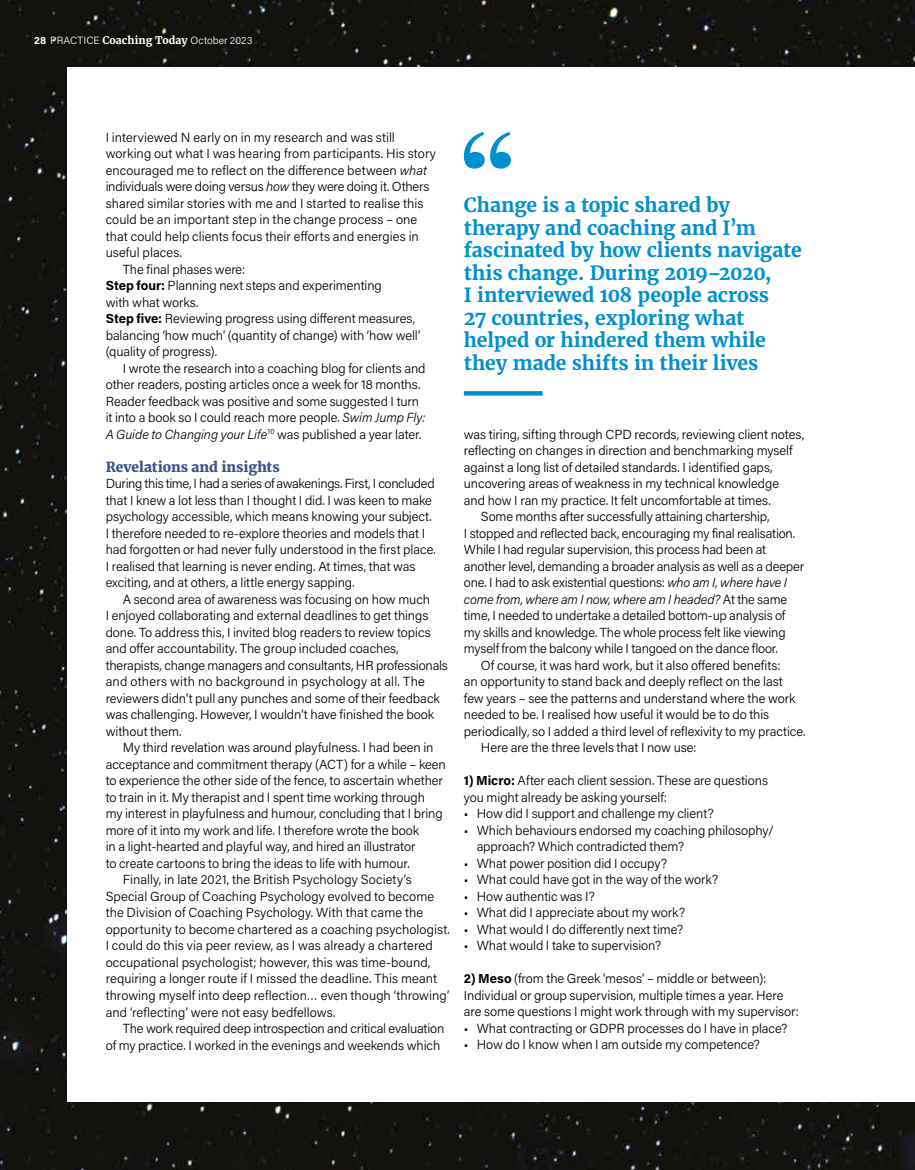
<style>
.page{position:relative;width:915px;height:1170px;background:#fff}
.page>*{position:absolute;margin:0;border:0;box-sizing:border-box;transform-origin:0 0}
.t1{font:700 19.5px/22.5px "Merriweather";letter-spacing:-.005em;color:#0090ce}
.t2{font:800 13.8px "Merriweather";color:#3a538b}
.t3{font:300 13.2px/16.5px "Acumin Pro";letter-spacing:-.005em;color:#000}
.t4{font:italic 300 13.2px "Acumin Pro";letter-spacing:-.01em;color:#000}
.t5{font:300 10.5px "Acumin Pro";letter-spacing:.01em;color:#fff}
.s1{font-weight:700}
.s2{font-family:"Merriweather";font-weight:700}
.s3{font-style:italic}
.s4{font-style:normal}
</style>
<div class="page">
<img style="left:0;top:0;width:914px;height:1169px">
<div style="left:68px;top:68px;width:846px;height:1033px;background:#fff"></div>
<svg style="left:463px;top:391px;width:79px;height:4px"></svg>
<svg style="left:463px;top:132px;width:48px;height:37px"></svg>
<p class="t5" style="left:34px;top:33px;width:220px"><span class="s1">28</span> PRACTICE <span class="s2">Coaching Today</span> October 2023</p>
<p class="t3" style="left:106px;top:128px;width:291px">I interviewed N early on in my research and was still</p>
<p class="t3" style="left:106px;top:145px;width:332px">working out what I was hearing from participants. His story</p>
<p class="t3" style="left:106px;top:161px;width:323px">encouraged me to reflect on the difference between <span class="s3">what</span></p>
<p class="t3" style="left:106px;top:178px;width:325px">individuals were doing versus <span class="s3">how</span> they were doing it. Others</p>
<p class="t3" style="left:106px;top:194px;width:319px">shared similar stories with me and I started to realise this</p>
<p class="t3" style="left:106px;top:211px;width:313px">could be an important step in the change process – one</p>
<p class="t3" style="left:106px;top:227px;width:314px">that could help clients focus their efforts and energies in</p>
<p class="t3" style="left:106px;top:244px;width:78px">useful places.</p>
<p class="t3" style="left:123px;top:260px;width:124px">The final phases were:</p>
<p class="t3" style="left:106px;top:277px;width:278px"><span class="s1">Step four:</span> Planning next steps and experimenting</p>
<p class="t3" style="left:106px;top:293px;width:94px">with what works.</p>
<p class="t3" style="left:106px;top:310px;width:311px"><span class="s1">Step five:</span> Reviewing progress using different measures,</p>
<p class="t3" style="left:106px;top:326px;width:316px">balancing ‘how much’ (quantity of change) with ‘how well’</p>
<p class="t3" style="left:106px;top:343px;width:113px">(quality of progress).</p>
<p class="t3" style="left:123px;top:359px;width:304px">I wrote the research into a coaching blog for clients and</p>
<p class="t3" style="left:106px;top:376px;width:316px">other readers, posting articles once a week for 18 months.</p>
<p class="t3" style="left:106px;top:392px;width:315px">Reader feedback was positive and some suggested I turn</p>
<p class="t3" style="left:106px;top:409px;width:321px">it into a book so I could reach more people. <span class="s3">Swim Jump Fly:</span></p>
<p class="t4" style="left:106px;top:425px;width:317px">A Guide to Changing your Life<sup>10</sup> <span class="s4">was published a year later.</span></p>
<p class="t2" style="left:106px;top:458px;width:176px">Revelations and insights</p>
<p class="t3" style="left:106px;top:475px;width:331px">During this time, I had a series of awakenings. First, I concluded that I knew a lot less than I thought I did. I was keen to make psychology accessible, which means knowing your subject.<br>I therefore needed to re-explore theories and models that I had forgotten or had never fully understood in the first place.<br>I realised that learning is never ending. At times, that was exciting, and at others, a little energy sapping.</p>
<p class="t3" style="left:106px;top:590px;width:343px;text-indent:17px">A second area of awareness was focusing on how much<br>I enjoyed collaborating and external deadlines to get things done. To address this, I invited blog readers to review topics and offer accountability. The group included coaches, therapists, change managers and consultants, HR professionals and others with no background in psychology at all. The reviewers didn’t pull any punches and some of their feedback was challenging. However, I wouldn’t have finished the book without them.</p>
<p class="t3" style="left:123px;top:739px;width:312px">My third revelation was around playfulness. I had been in</p>
<p class="t3" style="left:106px;top:755px;width:341px">acceptance and commitment therapy (ACT) for a while – keen</p>
<p class="t3" style="left:106px;top:772px;width:339px">to experience the other side of the fence, to ascertain whether</p>
<p class="t3" style="left:106px;top:788px;width:321px">to train in it. My therapist and I spent time working through</p>
<p class="t3" style="left:106px;top:805px;width:338px">my interest in playfulness and humour, concluding that I bring</p>
<p class="t3" style="left:106px;top:821px;width:315px">more of it into my work and life. I therefore wrote the book</p>
<p class="t3" style="left:106px;top:838px;width:311px">in a light-hearted and playful way, and hired an illustrator</p>
<p class="t3" style="left:106px;top:854px;width:305px">to create cartoons to bring the ideas to life with humour.</p>
<p class="t3" style="left:123px;top:871px;width:290px">Finally, in late 2021, the British Psychology Society’s</p>
<p class="t3" style="left:106px;top:887px;width:330px">Special Group of Coaching Psychology evolved to become</p>
<p class="t3" style="left:106px;top:904px;width:319px">the Division of Coaching Psychology. With that came the</p>
<p class="t3" style="left:106px;top:920px;width:346px">opportunity to become chartered as a coaching psychologist.</p>
<p class="t3" style="left:106px;top:937px;width:328px">I could do this via peer review, as I was already a chartered</p>
<p class="t3" style="left:106px;top:953px;width:326px">occupational psychologist; however, this was time-bound,</p>
<p class="t3" style="left:106px;top:970px;width:333px">requiring a longer route if I missed the deadline. This meant</p>
<p class="t3" style="left:106px;top:986px;width:345px">throwing myself into deep reflection… even though ‘throwing’</p>
<p class="t3" style="left:106px;top:1003px;width:231px">and ‘reflecting’ were not easy bedfellows.</p>
<p class="t3" style="left:123px;top:1019px;width:323px">The work required deep introspection and critical evaluation</p>
<p class="t3" style="left:106px;top:1036px;width:336px">of my practice. I worked in the evenings and weekends which</p>
<p class="t1" style="left:463px;top:194px;width:339px">Change is a topic shared by therapy and coaching and I’m fascinated by how clients navigate this change. During 2019–2020,<br>I interviewed 108 people across<br>27 countries, exploring what helped or hindered them while they made shifts in their lives</p>
<p class="t3" style="left:463px;top:425px;width:341px">was tiring, sifting through CPD records, reviewing client notes,</p>
<p class="t3" style="left:463px;top:442px;width:330px">reflecting on changes in direction and benchmarking myself</p>
<p class="t3" style="left:463px;top:458px;width:310px">against a long list of detailed standards. I identified gaps,</p>
<p class="t3" style="left:463px;top:475px;width:317px">uncovering areas of weakness in my technical knowledge</p>
<p class="t3" style="left:463px;top:491px;width:308px">and how I ran my practice. It felt uncomfortable at times.</p>
<p class="t3" style="left:480px;top:508px;width:290px">Some months after successfully attaining chartership,</p>
<p class="t3" style="left:463px;top:524px;width:333px">I stopped and reflected back, encouraging my final realisation.</p>
<p class="t3" style="left:463px;top:541px;width:304px">While I had regular supervision, this process had been at</p>
<p class="t3" style="left:463px;top:557px;width:341px">another level, demanding a broader analysis as well as a deeper</p>
<p class="t3" style="left:463px;top:574px;width:324px">one. I had to ask existential questions: <span class="s3">who am I, where have I</span></p>
<p class="t4" style="left:463px;top:590px;width:325px">come from, where am I now, where am I headed? <span class="s4">At the same</span></p>
<p class="t3" style="left:463px;top:607px;width:323px">time, I needed to undertake a detailed bottom-up analysis of</p>
<p class="t3" style="left:463px;top:623px;width:323px">my skills and knowledge. The whole process felt like viewing</p>
<p class="t3" style="left:463px;top:640px;width:315px">myself from the balcony while I tangoed on the dance floor.</p>
<p class="t3" style="left:480px;top:656px;width:301px">Of course, it was hard work, but it also offered benefits:</p>
<p class="t3" style="left:463px;top:672px;width:320px">an opportunity to stand back and deeply reflect on the last</p>
<p class="t3" style="left:463px;top:689px;width:333px">few years – see the patterns and understand where the work</p>
<p class="t3" style="left:463px;top:705px;width:307px">needed to be. I realised how useful it would be to do this</p>
<p class="t3" style="left:463px;top:722px;width:343px">periodically, so I added a third level of reflexivity to my practice.</p>
<p class="t3" style="left:480px;top:738px;width:217px">Here are the three levels that I now use:</p>
<p class="t3" style="left:463px;top:771px;width:305px"><span class="s1">1) Micro:</span> After each client session. These are questions you might already be asking yourself:</p>
<p class="t3" style="left:463px;top:804px;width:251px">• How did I support and challenge my client?</p>
<p class="t3" style="left:476px;top:821px;width:298px;text-indent:-13px">• Which behaviours endorsed my coaching philosophy/ approach? Which contradicted them?</p>
<p class="t3" style="left:463px;top:854px;width:205px">• What power position did I occupy?</p>
<p class="t3" style="left:463px;top:870px;width:256px">• What could have got in the way of the work?</p>
<p class="t3" style="left:463px;top:887px;width:132px">• How authentic was I?</p>
<p class="t3" style="left:463px;top:903px;width:223px">• What did I appreciate about my work?</p>
<p class="t3" style="left:463px;top:920px;width:221px">• What would I do differently next time?</p>
<p class="t3" style="left:463px;top:936px;width:199px">• What would I take to supervision?</p>
<p class="t3" style="left:463px;top:969px;width:336px"><span class="s1">2) Meso</span> (from the Greek ‘mesos’ – middle or between):<br>Individual or group supervision, multiple times a year. Here are some questions I might work through with my supervisor:</p>
<p class="t3" style="left:463px;top:1019px;width:325px">• What contracting or GDPR processes do I have in place?</p>
<p class="t3" style="left:463px;top:1035px;width:297px">• How do I know when I am outside my competence?</p>
</div>
